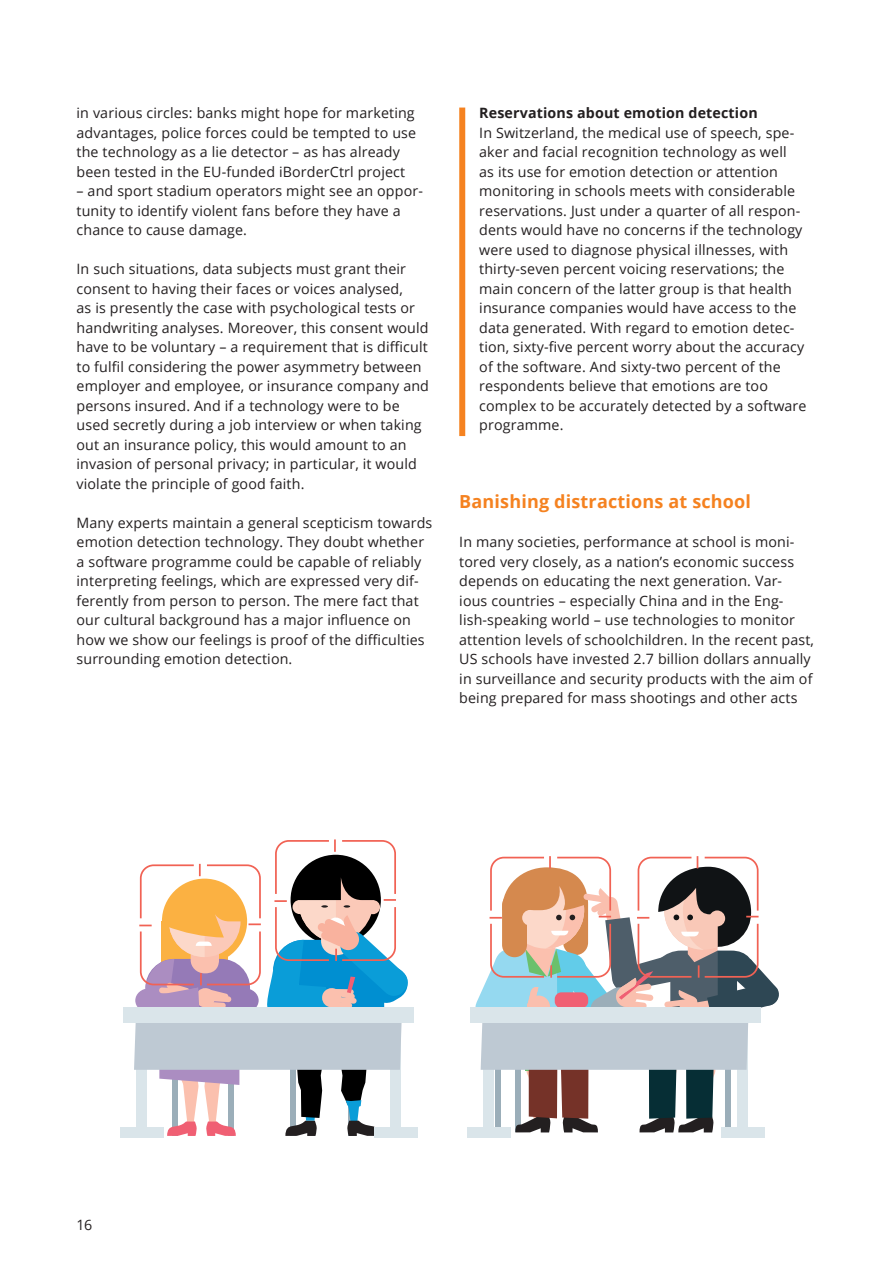
<style>
.page{position:relative;width:893px;height:1263px;background:#fff}
.page>*{position:absolute;margin:0;border:0;box-sizing:border-box;transform-origin:0 0}
.Titel_2{font:700 18px "Open Sans";letter-spacing:.01em;color:#f58220}
.Fliesstext_english{font:14.25px/19.5px "Open Sans";letter-spacing:.01em;color:#231f20}
.Fliesstext{font:14.25px/19.5px "Open Sans";letter-spacing:.01em;color:#231f20}
.s1{font-weight:700}
</style>
<div class="page">
<div style="left:459px;top:108px;width:6px;height:328px;background:#f58220"></div>
<div style="left:120px;top:1128px;width:44px;height:10px;background:#dae5ea"></div>
<div style="left:375px;top:1128px;width:43px;height:10px;background:#dae5ea"></div>
<svg style="left:134px;top:839px;width:276px;height:297px"></svg>
<div style="left:123px;top:1007px;width:291px;height:16px;background:#dae5ea"></div>
<div style="left:467px;top:1128px;width:44px;height:10px;background:#dae5ea"></div>
<div style="left:721px;top:1128px;width:44px;height:10px;background:#dae5ea"></div>
<svg style="left:472px;top:856px;width:307px;height:276px"></svg>
<div style="left:470px;top:1007px;width:290px;height:16px;background:#dae5ea"></div>
<p class="Fliesstext_english" style="left:77px;top:103px;width:341px">in various circles: banks might hope for marketing advantages, police forces could be tempted to use the technology as a lie detector – as has already been tested in the EU-funded iBorderCtrl project</p>
<p class="Fliesstext_english" style="left:77px;top:181px;width:348px">– and sport stadium operators might see an oppor&shy;tunity to identify violent fans before they have a chance to cause damage.</p>
<p class="Fliesstext_english" style="left:77px;top:259px;width:354px">In such situations, data subjects must grant their consent to having their faces or voices analysed,<br>as is presently the case with psychological tests or handwriting analyses. Moreover, this consent would have to be voluntary – a requirement that is difficult to fulfil considering the power asymmetry between employer and employee, or insurance company and persons insured. And if a technology were to be used secretly during a job interview or when taking out an insurance policy, this would amount to an invasion of personal privacy; in particular, it would violate the principle of good faith.</p>
<p class="Fliesstext_english" style="left:77px;top:513px;width:357px">Many experts maintain a general scepticism towards emotion detection technology. They doubt whether a software programme could be capable of reliably interpreting feelings, which are expressed very dif&shy;ferently from person to person. The mere fact that our cultural background has a major influence on how we show our feelings is proof of the difficulties surrounding emotion detection.</p>
<p class="Fliesstext" style="left:479px;top:103px;width:329px"><span class="s1">Reservations about emotion detection<br></span>In Switzerland, the medical use of speech, spe&shy;aker and facial recognition technology as well<br>as its use for emotion detection or attention monitoring in schools meets with considerable reservations. Just under a quarter of all respon&shy;dents would have no concerns if the technology were used to diagnose physical illnesses, with thirty-seven percent voicing reservations; the main concern of the latter group is that health insurance companies would have access to the data generated. With regard to emotion detec&shy;tion, sixty-five percent worry about the accuracy of the software. And sixty-two percent of the respondents believe that emotions are too complex to be accurately detected by a software programme.</p>
<p class="Titel_2" style="left:459px;top:489px;width:293px">Banishing distractions at school</p>
<p class="Fliesstext_english" style="left:459px;top:532px;width:356px">In many societies, performance at school is moni&shy;tored very closely, as a nation’s economic success depends on educating the next generation. Var-<br>ious countries – especially China and in the Eng&shy;lish-speaking world – use technologies to monitor attention levels of schoolchildren. In the recent past, US schools have invested 2.7 billion dollars annually in surveillance and security products with the aim of being prepared for mass shootings and other acts</p>
<p class="Fliesstext" style="left:77px;top:1215px;width:17px">16</p>
</div>
